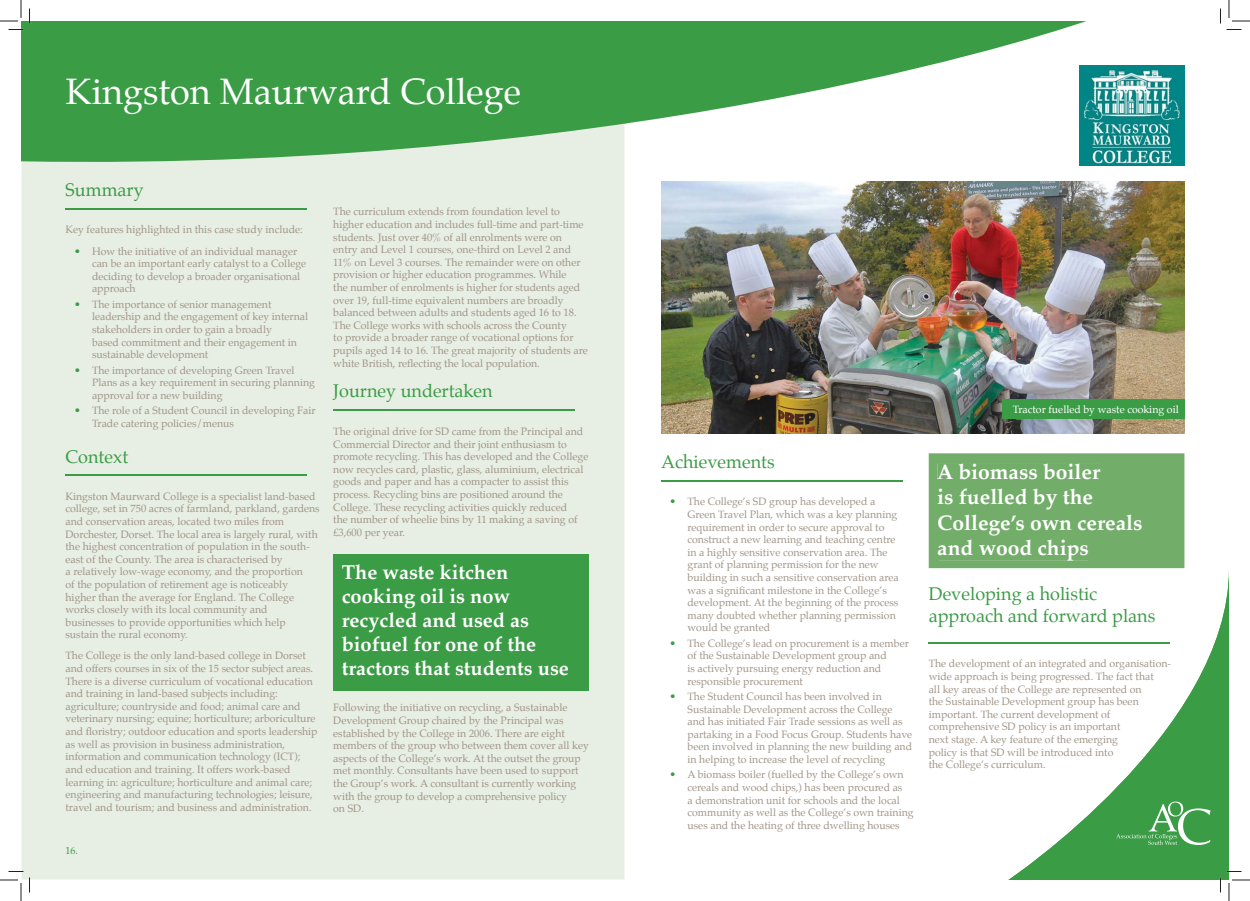
<style>
.page{position:relative;width:1250px;height:901px;background:#fff}
.page>*{position:absolute;margin:0;border:0;box-sizing:border-box;transform-origin:0 0}
.t1{font:36px "Palatino";color:#fff}
.t2{font:700 21px/25.2px "Palatino";color:#fff}
.t3{font:700 20px/24px "Palatino";color:#fff}
.t4{font:18px/21.6px "Palatino";color:#3b9c46}
.t5{font:10.5px/12.6px "Palatino";color:#a19589}
.t6{font:10.5px "Palatino";color:#fff}
.t7{font:10px "Palatino";color:#3b9c46}
.s1{font-size:11px;color:#3b9c46}
</style>
<div class="page">
<div style="left:22px;top:173px;width:602px;height:706px;background:#e7eee3"></div>
<div style="left:66px;top:847px;width:11px;height:7px;background:#e7eee3"></div>
<svg style="left:21px;top:21px;width:604px;height:152px;background:#54a85d"></svg>
<svg style="left:625px;top:21px;width:461px;height:103px;fill:#3b9c46"></svg>
<hr style="left:66px;top:208px;width:240px;height:1px;background:#3b9c46">
<hr style="left:66px;top:474px;width:240px;height:2px;background:#3b9c46">
<hr style="left:333px;top:410px;width:241px;height:1px;background:#3b9c46">
<hr style="left:661px;top:480px;width:241px;height:1px;background:#3b9c46">
<svg style="left:1008px;top:409px;width:221px;height:471px"></svg>
<svg style="left:1116px;top:802px;width:94px;height:43px;background:#57aa60"></svg>
<img style="left:1079px;top:66px;width:105px;height:100px">
<div style="left:333px;top:554px;width:256px;height:136px;background:#3b9c46"></div>
<div style="left:928px;top:453px;width:256px;height:115px;background:#73ad6a"></div>
<div style="left:937px;top:464px;width:163px;height:15px;background:#73ad6a"></div>
<div style="left:938px;top:489px;width:155px;height:21px;background:#73ad6a"></div>
<div style="left:938px;top:514px;width:204px;height:21px;background:#73ad6a"></div>
<div style="left:938px;top:540px;width:150px;height:20px;background:#73ad6a"></div>
<hr style="left:928px;top:642px;width:241px;height:1px;background:#3b9c46">
<img style="left:661px;top:181px;width:523px;height:253px">
<div style="left:1001px;top:399px;width:183px;height:20px;background:#3b9c46"></div>
<svg style="left:0;top:0;width:30px;height:30px"></svg>
<svg style="left:0;top:871px;width:30px;height:30px"></svg>
<svg style="left:1220px;top:0;width:30px;height:30px"></svg>
<svg style="left:1219px;top:871px;width:31px;height:30px"></svg>
<h1 class="t1" style="left:66px;top:75px;width:457px">Kingston Maurward College</h1>
<h3 class="t4" style="left:66px;top:181px;width:80px">Summary</h3>
<p class="t5" style="left:66px;top:224px;width:239px">Key features highlighted in this case study include:</p>
<p class="t5" style="left:92px;top:245px;width:216px;text-indent:-18px"><span class="s1">•</span> How the initiative of an individual manager can be an important early catalyst to a College deciding to develop a broader organisational approach</p>
<p class="t5" style="left:92px;top:299px;width:217px;text-indent:-18px"><span class="s1">•</span> The importance of senior management leadership and the engagement of key internal stakeholders in order to gain a broadly<br>based commitment and their engagement in sustainable development</p>
<p class="t5" style="left:92px;top:364px;width:224px;text-indent:-18px"><span class="s1">•</span> The importance of developing Green Travel<br>Plans as a key requirement in securing planning approval for a new building</p>
<p class="t5" style="left:92px;top:405px;width:225px;text-indent:-18px"><span class="s1">•</span> The role of a Student Council in developing Fair<br>Trade catering policies/menus</p>
<h3 class="t4" style="left:66px;top:447px;width:64px">Context</h3>
<p class="t5" style="left:66px;top:491px;width:256px">Kingston Maurward College is a specialist land-based college, set in 750 acres of farmland, parkland, gardens and conservation areas, located two miles from Dorchester, Dorset. The local area is largely rural, with the highest concentration of population in the south&shy;east of the County. The area is characterised by<br>a relatively low-wage economy, and the proportion<br>of the population of retirement age is noticeably higher than the average for England. The College works closely with its local community and<br>businesses to provide opportunities which help sustain the rural economy.</p>
<p class="t5" style="left:66px;top:650px;width:254px">The College is the only land-based college in Dorset and offers courses in six of the 15 sector subject areas.<br>There is a diverse curriculum of vocational education and training in land-based subjects including: agriculture; countryside and food; animal care and veterinary nursing; equine; horticulture; arboriculture and floristry; outdoor education and sports leadership as well as provision in business administration, information and communication technology (ICT); and education and training. It offers work-based learning in: agriculture; horticulture and animal care; engineering and manufacturing technologies; leisure, travel and tourism; and business and administration.</p>
<p class="t5" style="left:333px;top:206px;width:256px">The curriculum extends from foundation level to higher education and includes full-time and part-time students. Just over 40% of all enrolments were on entry and Level 1 courses, one-third on Level 2 and 11% on Level 3 courses. The remainder were on other provision or higher education programmes. While<br>the number of enrolments is higher for students aged over 19, full-time equivalent numbers are broadly balanced between adults and students aged 16 to 18.<br>The College works with schools across the County<br>to provide a broader range of vocational options for pupils aged 14 to 16. The great majority of students are white British, reflecting the local population.</p>
<h3 class="t4" style="left:333px;top:381px;width:161px">Journey undertaken</h3>
<p class="t5" style="left:333px;top:426px;width:257px">The original drive for SD came from the Principal and Commercial Director and their joint enthusiasm to promote recycling. This has developed and the College now recycles card, plastic, glass, aluminium, electrical goods and paper and has a compacter to assist this process. Recycling bins are positioned around the College. These recycling activities quickly reduced<br>the number of wheelie bins by 11 making a saving of £3,600 per year.</p>
<h3 class="t3" style="left:342px;top:561px;width:229px">The waste kitchen cooking oil is now recycled and used as biofuel for one of the tractors that students use</h3>
<p class="t5" style="left:333px;top:702px;width:257px">Following the initiative on recycling, a Sustainable Development Group chaired by the Principal was established by the College in 2006. There are eight members of the group who between them cover all key aspects of the College’s work. At the outset the group met monthly. Consultants have been used to support the Group’s work. A consultant is currently working with the group to develop a comprehensive policy<br>on SD.</p>
<p class="t7" style="left:66px;top:845px;width:14px">16.</p>
<h3 class="t4" style="left:661px;top:452px;width:115px">Achievements</h3>
<p class="t5" style="left:687px;top:496px;width:213px;text-indent:-18px"><span class="s1">•</span> The College’s SD group has developed a Green Travel Plan, which was a key planning requirement in order to secure approval to construct a new learning and teaching centre in a highly sensitive conservation area. The grant of planning permission for the new building in such a sensitive conservation area was a significant milestone in the College’s development. At the beginning of the process many doubted whether planning permission would be granted</p>
<p class="t5" style="left:687px;top:638px;width:223px;text-indent:-18px"><span class="s1">•</span> The College’s lead on procurement is a member of the Sustainable Development group and<br>is actively pursuing energy reduction and responsible procurement</p>
<p class="t5" style="left:687px;top:691px;width:226px;text-indent:-18px"><span class="s1">•</span> The Student Council has been involved in Sustainable Development across the College and has initiated Fair Trade sessions as well as partaking in a Food Focus Group. Students have been involved in planning the new building and in helping to increase the level of recycling</p>
<p class="t5" style="left:687px;top:769px;width:228px;text-indent:-18px"><span class="s1">•</span> A biomass boiler (fuelled by the College’s own cereals and wood chips,) has been procured as<br>a demonstration unit for schools and the local community as well as the College’s own training uses and the heating of three dwelling houses</p>
<p class="t6" style="left:1013px;top:405px;width:167px">Tractor fuelled by waste cooking oil</p>
<h2 class="t2" style="left:937px;top:461px;width:207px">A biomass boiler<br>is fuelled by the<br>College’s own cereals and wood chips</h2>
<h3 class="t4" style="left:928px;top:584px;width:228px">Developing a holistic approach and forward plans</h3>
<p class="t5" style="left:928px;top:658px;width:244px">The development of an integrated and organisation&shy;wide approach is being progressed. The fact that<br>all key areas of the College are represented on<br>the Sustainable Development group has been important. The current development of comprehensive SD policy is an important<br>next stage. A key feature of the emerging<br>policy is that SD will be introduced into<br>the College’s curriculum.</p>
</div>
